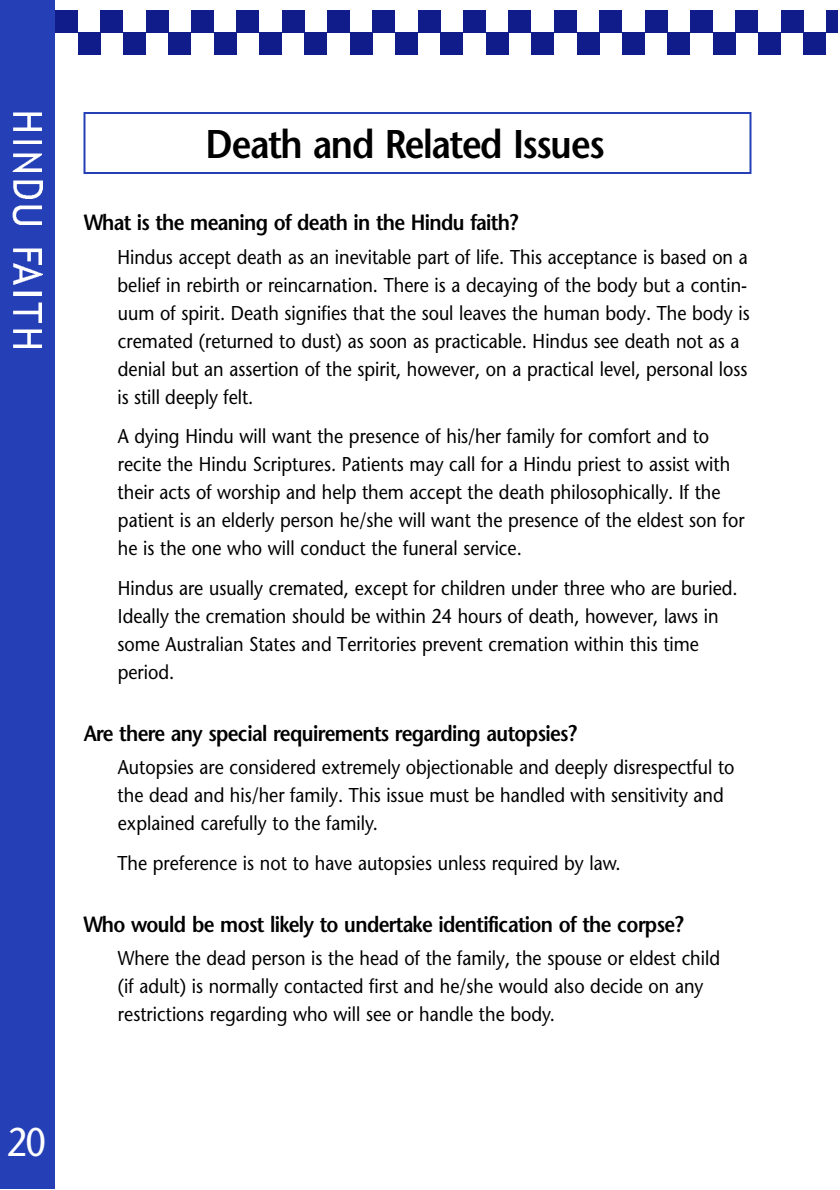
<style>
.page{position:relative;width:840px;height:1190px;background:#fff}
.page>*{position:absolute;margin:0;border:0;box-sizing:border-box;transform-origin:0 0}
.t1{font:600 40px "Stone Sans";color:#000;scale:.9 1}
.t2{font:40px "Stone Sans";color:#fff;scale:.9 1}
.t3{font:600 22px "Stone Sans";color:#000;scale:.9 1}
.t4{font:20px/28px "Stone Sans";color:#000;scale:.9 1}
</style>
<div class="page">
<div style="left:0;top:0;width:55px;height:1189px;background:#253fb6"></div>
<img style="left:13px;top:112px;width:29px;height:19px">
<img style="left:13px;top:140px;width:29px;height:4px">
<img style="left:12px;top:153px;width:30px;height:19px">
<img style="left:13px;top:180px;width:29px;height:18px">
<img style="left:12px;top:206px;width:30px;height:18px">
<img style="left:13px;top:248px;width:29px;height:36px">
<img style="left:13px;top:292px;width:29px;height:4px">
<img style="left:13px;top:302px;width:29px;height:20px">
<img style="left:13px;top:329px;width:29px;height:19px">
<div style="left:55px;top:10px;width:23px;height:22px;background:#101c89"></div>
<div style="left:100px;top:10px;width:23px;height:22px;background:#101c89"></div>
<div style="left:146px;top:10px;width:22px;height:22px;background:#101c89"></div>
<div style="left:192px;top:10px;width:22px;height:22px;background:#101c89"></div>
<div style="left:236px;top:10px;width:24px;height:22px;background:#101c89"></div>
<div style="left:78px;top:32px;width:22px;height:23px;background:#101c89"></div>
<div style="left:123px;top:32px;width:23px;height:23px;background:#101c89"></div>
<div style="left:168px;top:32px;width:24px;height:23px;background:#101c89"></div>
<div style="left:214px;top:32px;width:22px;height:23px;background:#101c89"></div>
<div style="left:260px;top:32px;width:22px;height:23px;background:#101c89"></div>
<div style="left:282px;top:10px;width:22px;height:22px;background:#101c89"></div>
<div style="left:304px;top:32px;width:24px;height:23px;background:#101c89"></div>
<div style="left:328px;top:10px;width:22px;height:22px;background:#101c89"></div>
<div style="left:350px;top:32px;width:22px;height:23px;background:#101c89"></div>
<div style="left:372px;top:10px;width:24px;height:22px;background:#101c89"></div>
<div style="left:396px;top:32px;width:22px;height:23px;background:#101c89"></div>
<div style="left:418px;top:10px;width:22px;height:22px;background:#101c89"></div>
<div style="left:440px;top:32px;width:24px;height:23px;background:#101c89"></div>
<div style="left:464px;top:10px;width:22px;height:22px;background:#101c89"></div>
<div style="left:486px;top:32px;width:22px;height:23px;background:#101c89"></div>
<div style="left:508px;top:10px;width:24px;height:22px;background:#101c89"></div>
<div style="left:532px;top:32px;width:22px;height:23px;background:#101c89"></div>
<div style="left:554px;top:10px;width:23px;height:22px;background:#101c89"></div>
<div style="left:577px;top:32px;width:23px;height:23px;background:#101c89"></div>
<div style="left:600px;top:10px;width:22px;height:22px;background:#101c89"></div>
<div style="left:622px;top:32px;width:23px;height:23px;background:#101c89"></div>
<div style="left:645px;top:10px;width:23px;height:22px;background:#101c89"></div>
<div style="left:668px;top:32px;width:22px;height:23px;background:#101c89"></div>
<div style="left:690px;top:10px;width:23px;height:22px;background:#101c89"></div>
<div style="left:713px;top:32px;width:23px;height:23px;background:#101c89"></div>
<div style="left:736px;top:10px;width:22px;height:22px;background:#101c89"></div>
<div style="left:758px;top:32px;width:23px;height:23px;background:#101c89"></div>
<div style="left:781px;top:10px;width:23px;height:22px;background:#101c89"></div>
<div style="left:804px;top:32px;width:22px;height:23px;background:#101c89"></div>
<div style="left:826px;top:10px;width:12px;height:22px;background:#101c89"></div>
<div style="left:84px;top:112px;width:668px;height:62px;border:2px solid #253fb6"></div>
<h1 class="t1" style="left:205px;top:128px;width:444px">Death and Related Issues</h1>
<p class="t3" style="left:84px;top:214px;width:484px">What is the meaning of death in the Hindu faith?</p>
<p class="t4" style="left:118px;top:245px;width:704px">Hindus accept death as an inevitable part of life. This acceptance is based on a belief in rebirth or reincarnation. There is a decaying of the body but a contin&shy;uum of spirit. Death signifies that the soul leaves the human body. The body is cremated (returned to dust) as soon as practicable. Hindus see death not as a denial but an assertion of the spirit, however, on a practical level, personal loss is still deeply felt.</p>
<p class="t4" style="left:118px;top:424px;width:698px">A dying Hindu will want the presence of his/her family for comfort and to recite the Hindu Scriptures. Patients may call for a Hindu priest to assist with their acts of worship and help them accept the death philosophically. If the patient is an elderly person he/she will want the presence of the eldest son for he is the one who will conduct the funeral service.</p>
<p class="t4" style="left:118px;top:576px;width:691px">Hindus are usually cremated, except for children under three who are buried.<br>Ideally the cremation should be within 24 hours of death, however, laws in some Australian States and Territories prevent cremation within this time period.</p>
<p class="t3" style="left:84px;top:724px;width:549px">Are there any special requirements regarding autopsies?</p>
<p class="t4" style="left:118px;top:755px;width:687px">Autopsies are considered extremely objectionable and deeply disrespectful to the dead and his/her family. This issue must be handled with sensitivity and explained carefully to the family.</p>
<p class="t4" style="left:118px;top:851px;width:560px">The preference is not to have autopsies unless required by law.</p>
<p class="t3" style="left:84px;top:915px;width:668px">Who would be most likely to undertake identification of the corpse?</p>
<p class="t4" style="left:118px;top:946px;width:671px">Where the dead person is the head of the family, the spouse or eldest child (if adult) is normally contacted first and he/she would also decide on any restrictions regarding who will see or handle the body.</p>
<h1 class="t2" style="left:7px;top:1127px;width:45px">20</h1>
</div>
